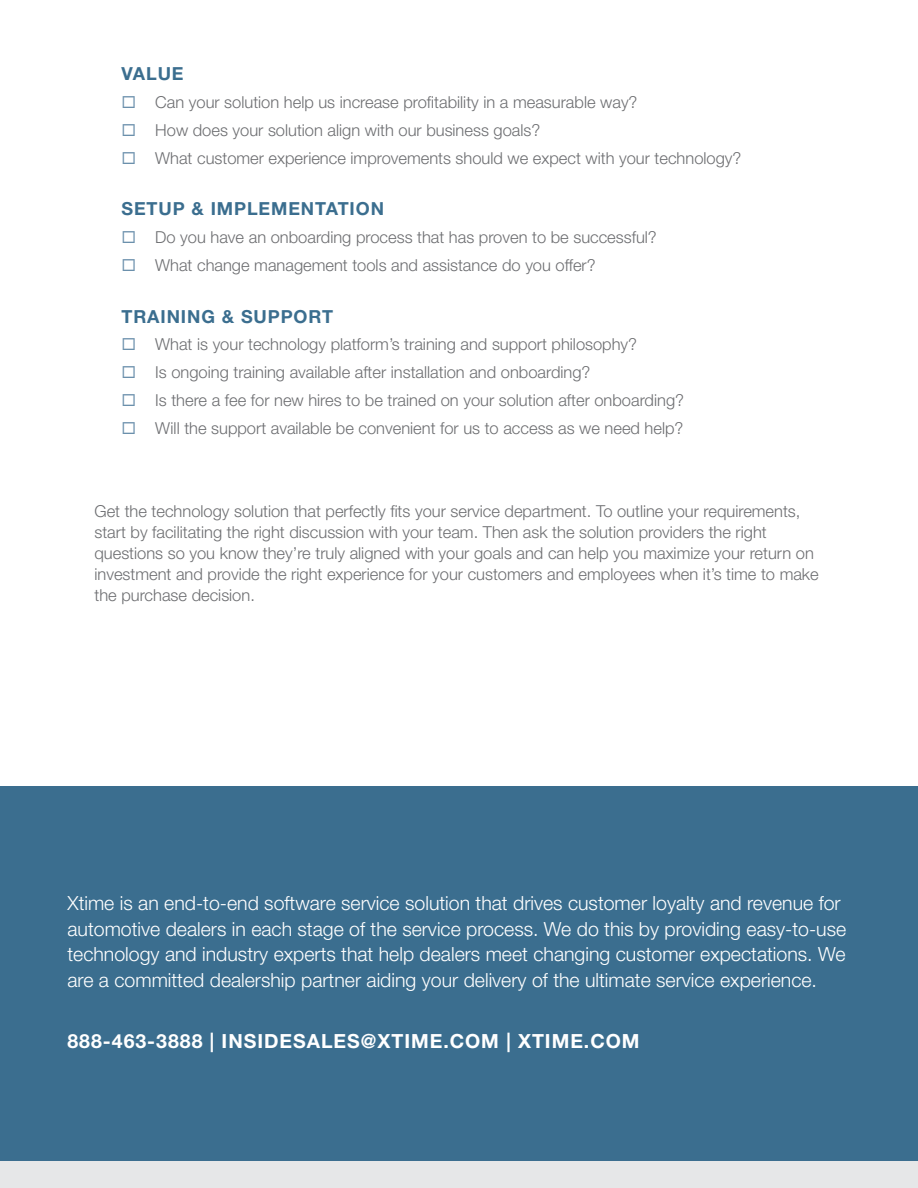
<style>
.page{position:relative;width:918px;height:1188px;background:#fff}
.page>*{position:absolute;margin:0;border:0;box-sizing:border-box;transform-origin:0 0}
.t1{font:300 19.5px/25.5px "Helvetica Neue LT Std";color:#fff}
.t2{font:700 19.5px "Helvetica Neue LT Std";letter-spacing:.05em;color:#fff}
.t3{font:700 18px "Helvetica Neue LT Std";letter-spacing:.05em;color:#3b6e8f}
.t4{font:300 16.5px/27.8px "Helvetica Neue LT Std";color:#6d6e71}
</style>
<div class="page">
<div style="left:0;top:786px;width:918px;height:402px;background:#3b6e8f"></div>
<div style="left:0;top:1161px;width:918px;height:27px;background:#e6e7e8"></div>
<p class="t3" style="left:122px;top:63px;width:64px">VALUE</p>
<p class="t4" style="left:155px;top:88px;width:588px">Can your solution help us increase profitability in a measurable way?<br>How does your solution align with our business goals?<br>What customer experience improvements should we expect with your technology?</p>
<p class="t3" style="left:122px;top:198px;width:264px">SETUP &amp; IMPLEMENTATION</p>
<p class="t4" style="left:155px;top:223px;width:503px">Do you have an onboarding process that has proven to be successful?<br>What change management tools and assistance do you offer?</p>
<p class="t3" style="left:122px;top:305px;width:213px">TRAINING &amp; SUPPORT</p>
<p class="t4" style="left:155px;top:330px;width:530px">What is your technology platform’s training and support philosophy?<br>Is ongoing training available after installation and onboarding?<br>Is there a fee for new hires to be trained on your solution after onboarding?<br>Will the support available be convenient for us to access as we need help?</p>
<p class="t4" style="left:94px;top:500px;width:726px;line-height:21px">Get the technology solution that perfectly fits your service department. To outline your requirements, start by facilitating the right discussion with your team. Then ask the solution providers the right questions so you know they’re truly aligned with your goals and can help you maximize your return on investment and provide the right experience for your customers and employees when it’s time to make the purchase decision.</p>
<p class="t1" style="left:68px;top:890px;width:780px">Xtime is an end-to-end software service solution that drives customer loyalty and revenue for automotive dealers in each stage of the service process. We do this by providing easy-to-use technology and industry experts that help dealers meet changing customer expectations. We are a committed dealership partner aiding your delivery of the ultimate service experience.</p>
<p class="t2" style="left:68px;top:1029px;width:574px">888-463-3888 | INSIDESALES@XTIME.COM | XTIME.COM</p>
</div>
